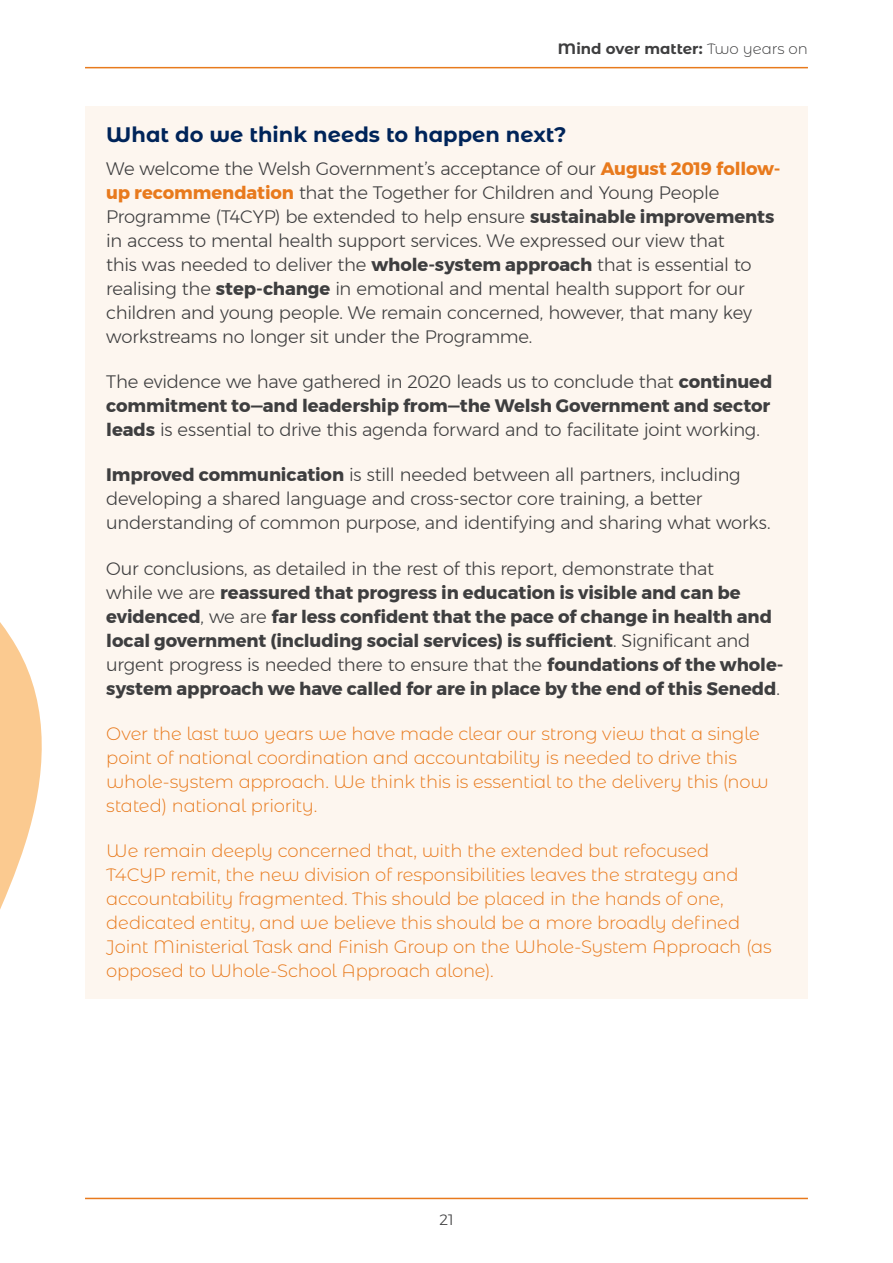
<style>
.page{position:relative;width:893px;height:1263px;background:#fff}
.page>*{position:absolute;margin:0;border:0;box-sizing:border-box;transform-origin:0 0}
.Heading_2{font:700 21px "Montserrat Alternates";color:#002459}
.Body-copy{font:300 18px/24px "Montserrat";letter-spacing:-.015em;color:#3e3e3f}
.Recomendation{font:300 18px/24px "Montserrat Alternates";letter-spacing:-.015em;color:#e87a1d}
.Body-copy-2{font:700 18px/24px "Montserrat";letter-spacing:-.005em;color:#3e3e3f}
.t1{font:700 15px "Montserrat Alternates";letter-spacing:-.005em;color:#3e3e3f}
.t2{font:300 15px "Montserrat";color:#3e3e3f}
.s1{font-weight:300}
.s2{font-weight:700;color:#e87a1d}
.s3{font-weight:700}
</style>
<div class="page">
<svg style="left:0;top:622px;width:42px;height:288px"></svg>
<hr style="left:85px;top:1198px;width:723px;height:1px;background:#e87a1d">
<hr style="left:85px;top:67px;width:723px;height:1px;background:#e87a1d">
<div style="left:85px;top:106px;width:723px;height:892px;background:#fdf6ef"></div>
<p class="t1" style="left:558px;top:38px;width:251px">Mind over matter: <span class="s1">Two years on</span></p>
<p class="Heading_2" style="left:106px;top:120px;width:462px">What do we think needs to happen next?</p>
<p class="Body-copy" style="left:106px;top:156px;width:676px">We welcome the Welsh Government’s acceptance of our <span class="s2">August 2019 follow&shy;up recommendation</span> that the Together for Children and Young People Programme (T4CYP) be extended to help ensure <span class="s3">sustainable improvements </span>in access to mental health support services. We expressed our view that<br>this was needed to deliver the <span class="s3">whole-system approach</span> that is essential to realising the <span class="s3">step-change</span> in emotional and mental health support for our children and young people. We remain concerned, however, that many key workstreams no longer sit under the Programme.</p>
<p class="Body-copy" style="left:106px;top:369px;width:668px">The evidence we have gathered in 2020 leads us to conclude that <span class="s3">continued commitment to―and leadership from―the Welsh Government and sector leads</span> is essential to drive this agenda forward and to facilitate joint working.</p>
<p class="Body-copy" style="left:106px;top:463px;width:666px"><span class="s3">Improved communication</span> is still needed between all partners, including developing a shared language and cross-sector core training, a better understanding of common purpose, and identifying and sharing what works.</p>
<p class="Body-copy-2" style="left:106px;top:556px;width:679px"><span class="s1">Our conclusions, as detailed in the rest of this report, demonstrate that<br>while we are</span> reassured that progress in education is visible and can be evidenced<span class="s1">, we are</span> far less confident that the pace of change in health and local government (including social services) is sufficient<span class="s1">. Significant and urgent progress is needed there to ensure that the</span> foundations of the whole&shy;system approach we have called for are in place by the end of this Senedd<span class="s1">.</span></p>
<p class="Recomendation" style="left:106px;top:721px;width:664px">Over the last two years we have made clear our strong view that a single point of national coordination and accountability is needed to drive this whole-system approach. We think this is essential to the delivery this (now stated) national priority.</p>
<p class="Recomendation" style="left:106px;top:838px;width:667px">We remain deeply concerned that, with the extended but refocused T4CYP remit, the new division of responsibilities leaves the strategy and accountability fragmented. This should be placed in the hands of one, dedicated entity, and we believe this should be a more broadly defined Joint Ministerial Task and Finish Group on the Whole-System Approach (as opposed to Whole-School Approach alone).</p>
<p class="t2" style="left:439px;top:1208px;width:15px">21</p>
</div>
